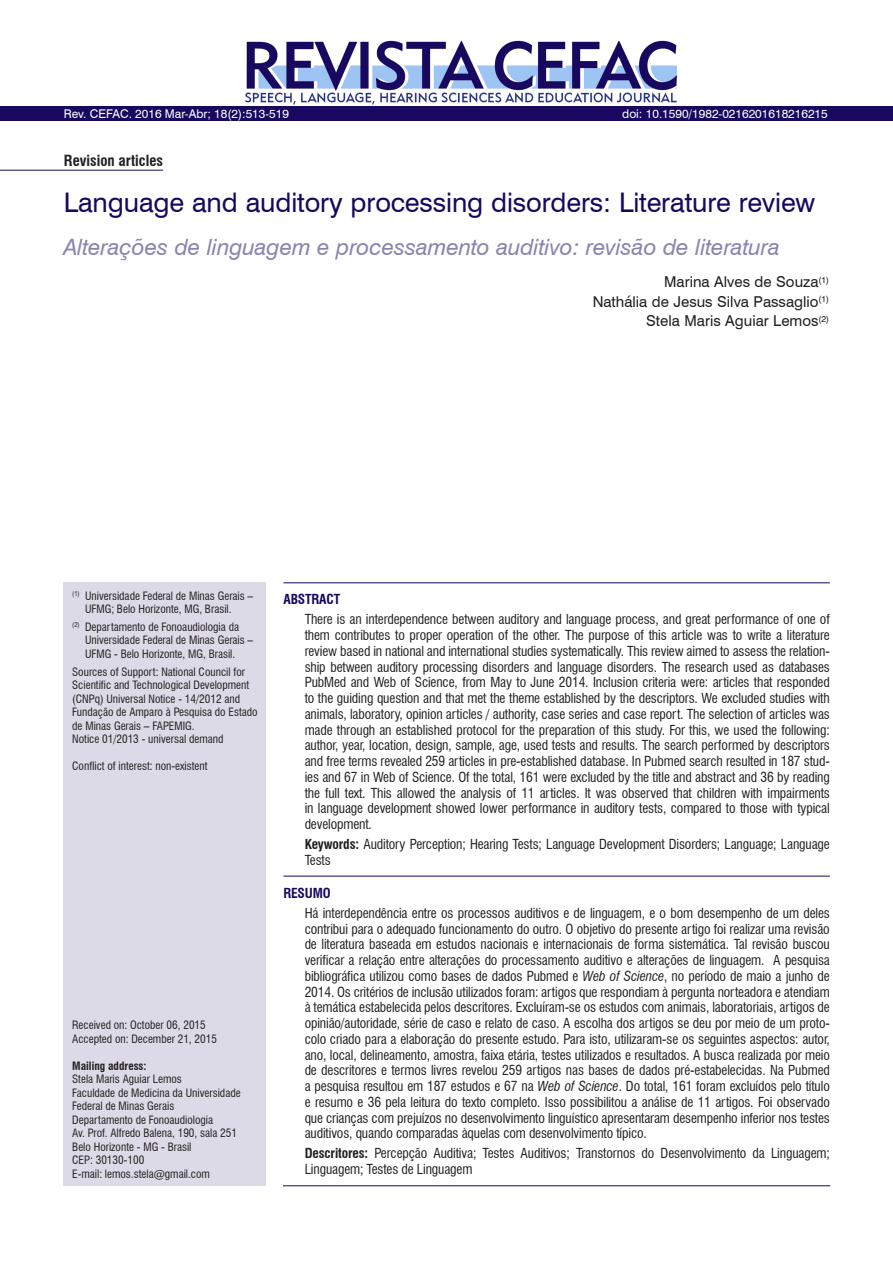
<style>
.page{position:relative;width:893px;height:1263px;background:#fff}
.page>*{position:absolute;margin:0;border:0;box-sizing:border-box;transform-origin:0 0}
.Titulo{font:27px "Swiss 721 BT";letter-spacing:-.005em;color:#18085f}
.Titulo_ingles{font:italic 22.5px "Swiss 721 BT";letter-spacing:-.005em;color:#8b84af}
.Autor{font:15px "Swiss 721 BT";color:#231f20}
.Tipo_de_artigo{font:700 condensed 15px "Swiss 721 BT";color:#231f20}
.Resumo{font:condensed 13.5px/15.8px "Swiss 721 BT";letter-spacing:-.01em;color:#231f20;text-align:justify}
.Resumo_título{font:700 condensed 13.5px "Swiss 721 BT";letter-spacing:-.01em;color:#18085f}
.Legenda_bibliográfi{font:12px "Swiss 721 BT";color:#fff}
.DOI_-_variável{font:12px "Swiss 721 BT";color:#fff}
.Notas{font:condensed 11.25px/13.5px "Swiss 721 BT";color:#231f20}
.Endereço_correspond{font:condensed 11.25px/13.5px "Swiss 721 BT";color:#231f20}
.Endereço_correspond-2{font:700 condensed 11.25px "Swiss 721 BT";color:#231f20}
.s1{font-weight:700}
.s2{font-style:italic}
</style>
<div class="page">
<div style="left:64px;top:583px;width:202px;height:603px;background:#dcdae7"></div>
<hr style="left:283px;top:582px;width:547px;height:1px;background:#18085f">
<hr style="left:283px;top:876px;width:547px;height:1px;background:#18085f">
<hr style="left:283px;top:1185px;width:547px;height:1px;background:#18085f">
<hr style="left:0;top:170px;width:163px;height:1px;background:#18085f">
<img style="left:245px;top:40px;width:432px;height:65px">
<div style="left:0;top:106px;width:893px;height:15px;background:#18085f"></div>
<p class="Legenda_bibliográfi" style="left:64px;top:106px;width:227px">Rev. CEFAC. 2016 Mar-Abr; 18(2):513-519</p>
<p class="DOI_-_variável" style="left:622px;top:106px;width:207px">doi: 10.1590/1982-0216201618216215</p>
<p class="Tipo_de_artigo" style="left:64px;top:152px;width:101px">Revision articles</p>
<p class="Titulo" style="left:64px;top:184px;width:753px">Language and auditory processing disorders: Literature review</p>
<p class="Titulo_ingles" style="left:64px;top:232px;width:718px">Alterações de linguagem e processamento auditivo: revisão de literatura</p>
<p class="Autor" style="left:664px;top:272px;width:166px">Marina Alves de Souza<sup>(1)</sup></p>
<p class="Autor" style="left:593px;top:291px;width:238px">Nathália de Jesus Silva Passaglio<sup>(1)</sup></p>
<p class="Autor" style="left:646px;top:311px;width:184px">Stela Maris Aguiar Lemos<sup>(2)</sup></p>
<p class="Notas" style="left:85px;top:589px;width:170px;text-indent:-13px"><sup>(1)</sup> Universidade Federal de Minas Gerais –<br>UFMG; Belo Horizonte, MG, Brasil.</p>
<p class="Notas" style="left:85px;top:620px;width:170px;text-indent:-13px"><sup>(2)</sup> Departamento de Fonoaudiologia da<br>Universidade Federal de Minas Gerais –<br>UFMG - Belo Horizonte, MG, Brasil.</p>
<p class="Notas" style="left:72px;top:665px;width:187px">Sources of Support: National Council for Scientific and Technological Development (CNPq) Universal Notice - 14/2012 and Fundação de Amparo à Pesquisa do Estado de Minas Gerais – FAPEMIG.</p>
<p class="Notas" style="left:72px;top:732px;width:153px">Notice 01/2013 - universal demand</p>
<p class="Notas" style="left:72px;top:759px;width:137px">Conflict of interest: non-existent</p>
<p class="Endereço_correspond" style="left:72px;top:1018px;width:135px">Received on: October 06, 2015</p>
<p class="Endereço_correspond" style="left:72px;top:1032px;width:146px">Accepted on: December 21, 2015</p>
<p class="Endereço_correspond-2" style="left:72px;top:1059px;width:76px">Mailing address:</p>
<p class="Endereço_correspond" style="left:72px;top:1072px;width:111px">Stela Maris Aguiar Lemos</p>
<p class="Endereço_correspond" style="left:72px;top:1086px;width:170px">Faculdade de Medicina da Universidade<br>Federal de Minas Gerais</p>
<p class="Endereço_correspond" style="left:72px;top:1113px;width:142px">Departamento de Fonoaudiologia</p>
<p class="Endereço_correspond" style="left:72px;top:1126px;width:166px">Av. Prof. Alfredo Balena, 190, sala 251</p>
<p class="Endereço_correspond" style="left:72px;top:1140px;width:121px">Belo Horizonte - MG - Brasil</p>
<p class="Endereço_correspond" style="left:72px;top:1153px;width:73px">CEP: 30130-100</p>
<p class="Endereço_correspond" style="left:72px;top:1167px;width:139px">E-mail: lemos.stela@gmail.com</p>
<p class="Resumo_título" style="left:283px;top:591px;width:58px">ABSTRACT</p>
<p class="Resumo" style="left:305px;top:612px;width:527px">There is an interdependence between auditory and language process, and great performance of one of them contributes to proper operation of the other. The purpose of this article was to write a literature review based in national and international studies systematically. This review aimed to assess the relation&shy;ship between auditory processing disorders and language disorders. The research used as databases PubMed and Web of Science, from May to June 2014. Inclusion criteria were: articles that responded to the guiding question and that met the theme established by the descriptors. We excluded studies with animals, laboratory, opinion articles / authority, case series and case report. The selection of articles was made through an established protocol for the preparation of this study. For this, we used the following: author, year, location, design, sample, age, used tests and results. The search performed by descriptors and free terms revealed 259 articles in pre-established database. In Pubmed search resulted in 187 stud&shy;ies and 67 in Web of Science. Of the total, 161 were excluded by the title and abstract and 36 by reading the full text. This allowed the analysis of 11 articles. It was observed that children with impairments in language development showed lower performance in auditory tests, compared to those with typical development.</p>
<p class="Resumo" style="left:305px;top:836px;width:527px"><span class="s1">Keywords:</span> Auditory Perception; Hearing Tests; Language Development Disorders; Language; Language<br>Tests</p>
<p class="Resumo_título" style="left:283px;top:885px;width:49px">RESUMO</p>
<p class="Resumo" style="left:305px;top:905px;width:527px">Há interdependência entre os processos auditivos e de linguagem, e o bom desempenho de um deles contribui para o adequado funcionamento do outro. O objetivo do presente artigo foi realizar uma revisão de literatura baseada em estudos nacionais e internacionais de forma sistemática. Tal revisão buscou verificar a relação entre alterações do processamento auditivo e alterações de linguagem. A pesquisa bibliográfica utilizou como bases de dados Pubmed e <span class="s2">Web of Science</span>, no período de maio a junho de 2014. Os critérios de inclusão utilizados foram: artigos que respondiam à pergunta norteadora e atendiam à temática estabelecida pelos descritores. Excluíram-se os estudos com animais, laboratoriais, artigos de opinião/autoridade, série de caso e relato de caso. A escolha dos artigos se deu por meio de um proto&shy;colo criado para a elaboração do presente estudo. Para isto, utilizaram-se os seguintes aspectos: autor, ano, local, delineamento, amostra, faixa etária, testes utilizados e resultados. A busca realizada por meio de descritores e termos livres revelou 259 artigos nas bases de dados pré-estabelecidas. Na Pubmed a pesquisa resultou em 187 estudos e 67 na <span class="s2">Web of Science</span>. Do total, 161 foram excluídos pelo título e resumo e 36 pela leitura do texto completo. Isso possibilitou a análise de 11 artigos. Foi observado que crianças com prejuízos no desenvolvimento linguístico apresentaram desempenho inferior nos testes auditivos, quando comparadas àquelas com desenvolvimento típico.</p>
<p class="Resumo" style="left:305px;top:1145px;width:527px"><span class="s1">Descritores:</span> Percepção Auditiva; Testes Auditivos; Transtornos do Desenvolvimento da Linguagem;<br>Linguagem; Testes de Linguagem</p>
</div>
